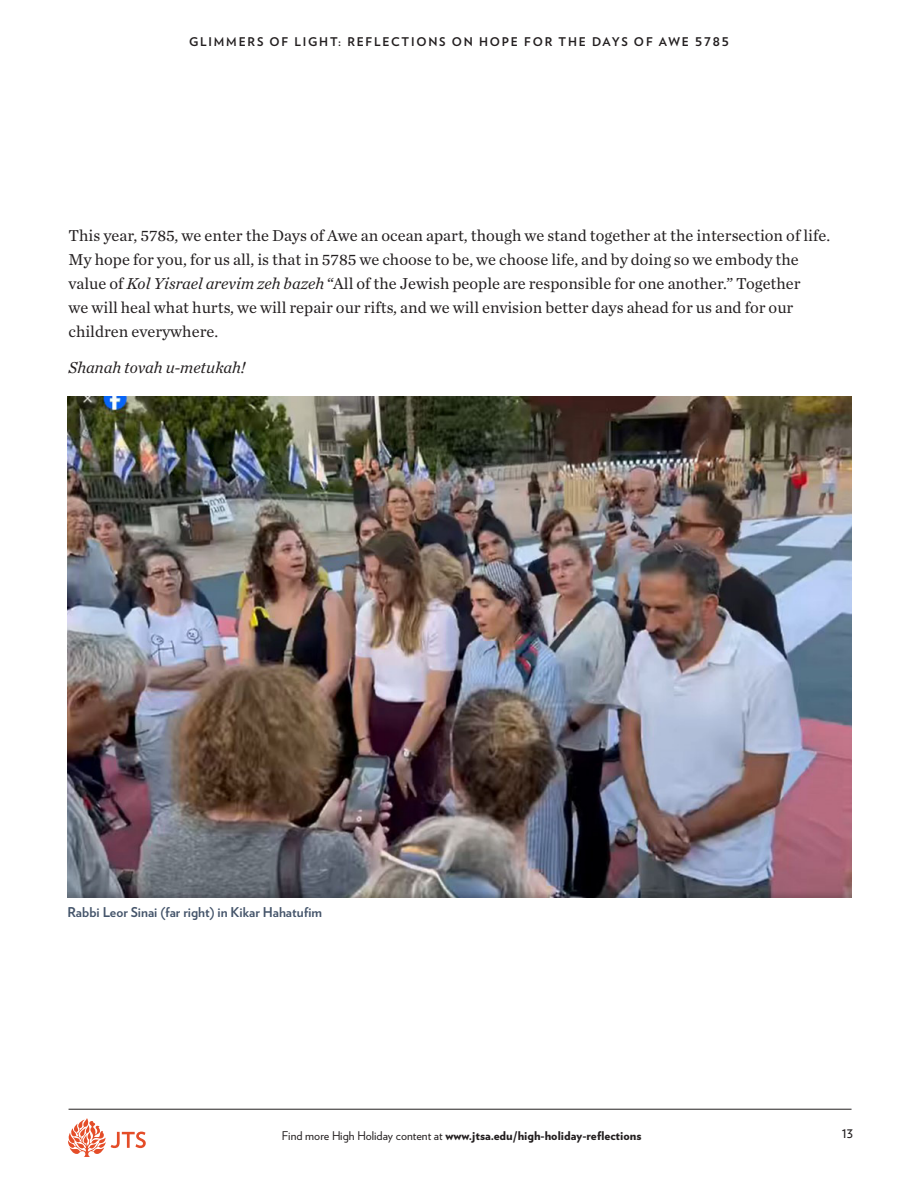
<style>
.page{position:relative;width:918px;height:1188px;background:#fff}
.page>*{position:absolute;margin:0;border:0;box-sizing:border-box;transform-origin:0 0}
.t1{font:16.5px/24px "Chronicle Text G1";color:#231f20}
.t2{font:italic 16.5px "Chronicle Text G1";color:#231f20}
.t3{font:15px "Verlag";color:#231f20}
.t4{font:700 13.5px "Verlag";color:#44546a}
.t5{font:900 12px "Verlag";color:#231f20}
.t6{font:700 12px "Verlag";letter-spacing:.15em;color:#231f20}
.s1{font-style:italic}
.s2{font-weight:400}
</style>
<div class="page">
<svg style="left:68px;top:1118px;width:78px;height:39px"></svg>
<hr style="left:69px;top:1109px;width:783px;height:1px;background:#231f20">
<img style="left:68px;top:397px;width:783px;height:500px">
<p class="t6" style="left:189px;top:32px;width:541px">GLIMMERS OF LIGHT: REFLECTIONS ON HOPE FOR THE DAYS OF AWE 5785</p>
<p class="t1" style="left:69px;top:222px;width:763px">This year, 5785, we enter the Days of Awe an ocean apart, though we stand together at the intersection of life.<br>My hope for you, for us all, is that in 5785 we choose to be, we choose life, and by doing so we embody the value of <span class="s1">Kol Yisrael arevim zeh bazeh</span> “All of the Jewish people are responsible for one another.” Together<br>we will heal what hurts, we will repair our rifts, and we will envision better days ahead for us and for our children everywhere.</p>
<p class="t2" style="left:69px;top:355px;width:178px">Shanah tovah u-metukah!</p>
<p class="t4" style="left:68px;top:901px;width:256px">Rabbi Leor Sinai (far right) in Kikar Hahatufim</p>
<p class="t5" style="left:282px;top:1126px;width:361px"><span class="s2">Find more High Holiday content at</span> www.jtsa.edu/high-holiday-reflections</p>
<p class="t3" style="left:842px;top:1121px;width:13px">13</p>
</div>
